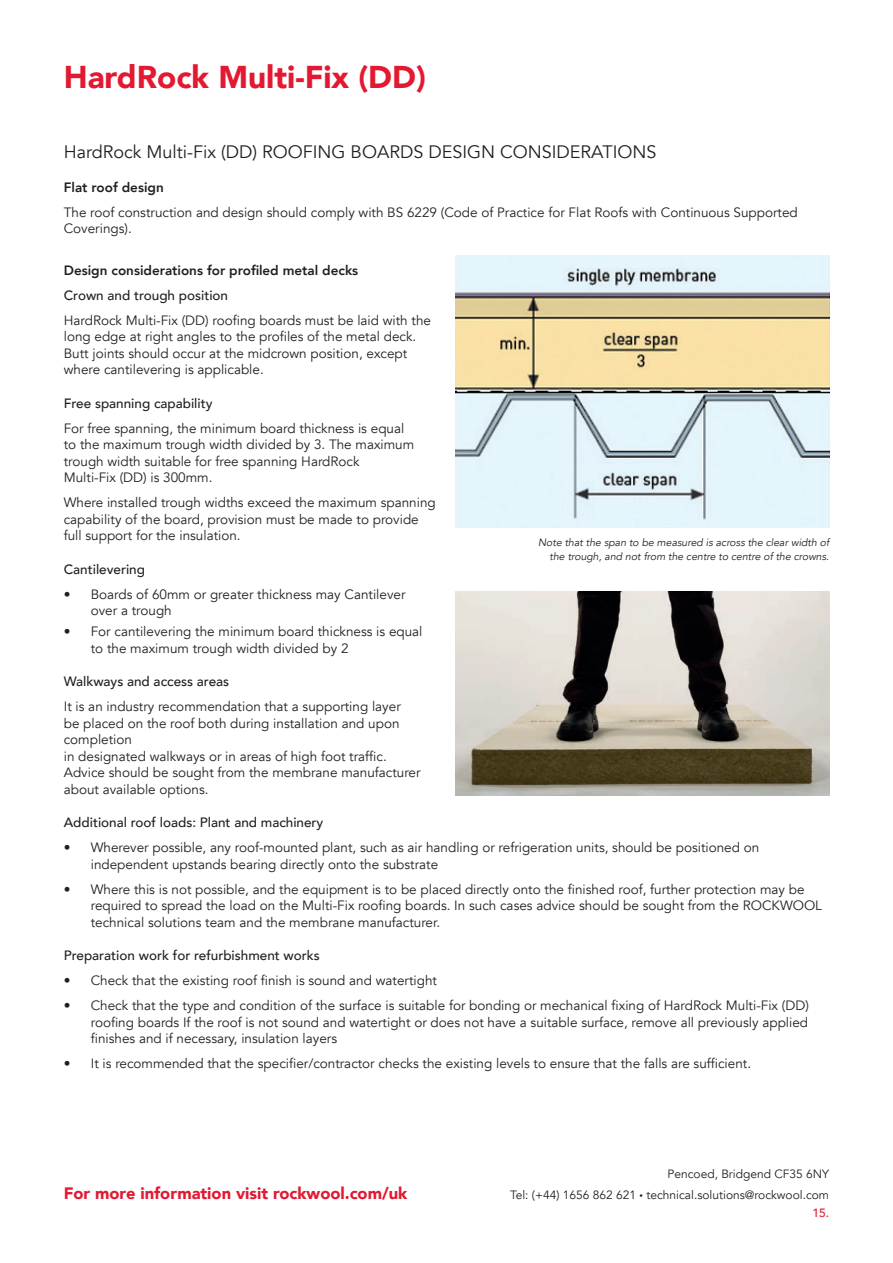
<style>
.page{position:relative;width:893px;height:1263px;background:#fff}
.page>*{position:absolute;margin:0;border:0;box-sizing:border-box;transform-origin:0 0}
.t1{font:900 31.5px "Avenir";color:#e21931}
.t2{font:18px "Avenir";color:#231f20}
.t3{font:900 16.5px "Avenir";color:#e21931}
.t4{font:13.5px/16.5px "Avenir";color:#231f20}
.t5{font:500 13.5px "Avenir";color:#231f20}
.t6{font:800 13.5px "Avenir";color:#231f20}
.t7{font:12px/18.3px "Avenir";color:#231f20;text-align:right}
.t8{font:italic 10.5px/13.5px "Avenir";color:#231f20;text-align:right}
.s1{font-size:7.05px}
.s2{font-weight:500;color:#e21931}
</style>
<div class="page">
<img style="left:455px;top:255px;width:374px;height:272px">
<img style="left:455px;top:591px;width:374px;height:204px">
<h1 class="t1" style="left:64px;top:50px;width:364px">HardRock Multi-Fix (DD)</h1>
<h2 class="t2" style="left:64px;top:141px;width:594px">HardRock Multi-Fix (DD) ROOFING BOARDS DESIGN CONSIDERATIONS</h2>
<p class="t6" style="left:64px;top:177px;width:101px">Flat roof design</p>
<p class="t4" style="left:64px;top:204px;width:736px">The roof construction and design should comply with BS 6229 (Code of Practice for Flat Roofs with Continuous Supported<br>Coverings).</p>
<p class="t6" style="left:64px;top:260px;width:296px">Design considerations for profiled metal decks</p>
<p class="t5" style="left:64px;top:283px;width:166px">Crown and trough position</p>
<p class="t4" style="left:64px;top:312px;width:369px">HardRock Multi-Fix (DD) roofing boards must be laid with the long edge at right angles to the profiles of the metal deck.<br>Butt joints should occur at the midcrown position, except where cantilevering is applicable.</p>
<p class="t5" style="left:64px;top:391px;width:150px">Free spanning capability</p>
<p class="t4" style="left:64px;top:420px;width:352px">For free spanning, the minimum board thickness is equal to the maximum trough width divided by 3. The maximum trough width suitable for free spanning HardRock Multi-Fix (DD) is 300mm.</p>
<p class="t4" style="left:64px;top:495px;width:374px">Where installed trough widths exceed the maximum spanning capability of the board, provision must be made to provide full support for the insulation.</p>
<p class="t5" style="left:64px;top:557px;width:83px">Cantilevering</p>
<p class="t4" style="left:91px;top:586px;width:316px;text-indent:-27px">• Boards of 60mm or greater thickness may Cantilever over a trough</p>
<p class="t4" style="left:91px;top:623px;width:333px;text-indent:-27px">• For cantilevering the minimum board thickness is equal to the maximum trough width divided by 2</p>
<p class="t5" style="left:64px;top:670px;width:167px">Walkways and access areas</p>
<p class="t4" style="left:64px;top:698px;width:358px">It is an industry recommendation that a supporting layer<br>be placed on the roof both during installation and upon completion<br>in designated walkways or in areas of high foot traffic.<br>Advice should be sought from the membrane manufacturer about available options.</p>
<p class="t5" style="left:64px;top:811px;width:261px">Additional roof loads: Plant and machinery</p>
<p class="t4" style="left:91px;top:839px;width:670px;text-indent:-27px">• Wherever possible, any roof-mounted plant, such as air handling or refrigeration units, should be positioned on independent upstands bearing directly onto the substrate</p>
<p class="t4" style="left:91px;top:881px;width:733px;text-indent:-27px">• Where this is not possible, and the equipment is to be placed directly onto the finished roof, further protection may be required to spread the load on the Multi-Fix roofing boards. In such cases advice should be sought from the ROCKWOOL technical solutions team and the membrane manufacturer.</p>
<p class="t5" style="left:64px;top:944px;width:258px">Preparation work for refurbishment works</p>
<p class="t4" style="left:64px;top:972px;width:375px">• Check that the existing roof finish is sound and watertight</p>
<p class="t4" style="left:91px;top:997px;width:720px;text-align:justify;text-indent:-27px">• Check that the type and condition of the surface is suitable for bonding or mechanical fixing of HardRock Multi-Fix (DD) roofing boards If the roof is not sound and watertight or does not have a suitable surface, remove all previously applied finishes and if necessary, insulation layers</p>
<p class="t4" style="left:64px;top:1055px;width:689px">• It is recommended that the specifier/contractor checks the existing levels to ensure that the falls are sufficient.</p>
<p class="t8" style="left:538px;top:536px;width:293px">Note that the span to be measured is across the clear width of the trough, and not from the centre to centre of the crowns.</p>
<p class="t7" style="left:668px;top:1165px;width:163px">Pencoed, Bridgend CF35 6NY</p>
<p class="t3" style="left:64px;top:1179px;width:345px">For more information visit rockwool.com/uk</p>
<p class="t7" style="left:510px;top:1186px;width:320px">Tel: (+44) 1656 862 621 <span class="s1">•</span> technical.solutions@rockwool.com<br><span class="s2">15.</span></p>
</div>
